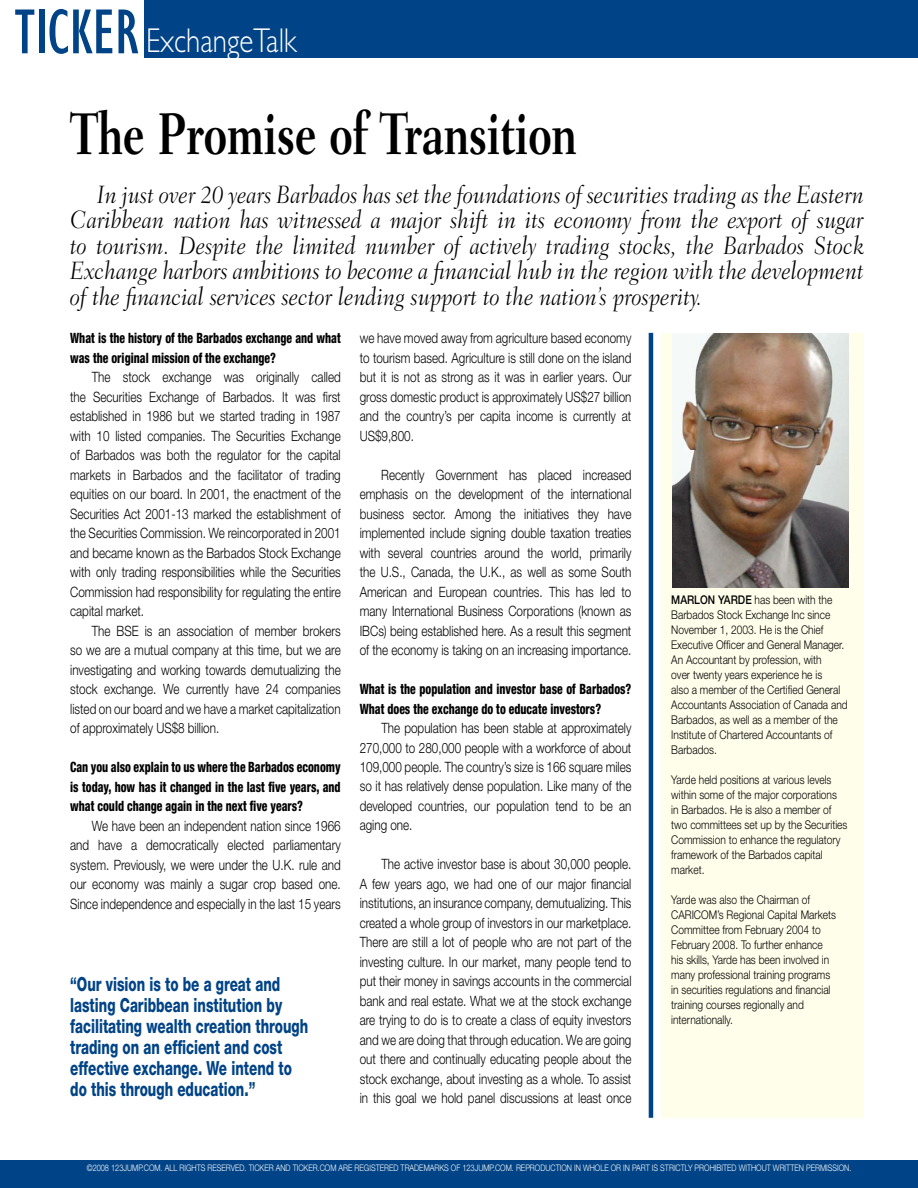
<style>
.page{position:relative;width:918px;height:1188px;background:#fff}
.page>*{position:absolute;margin:0;border:0;box-sizing:border-box;transform-origin:0 0}
.t1{font:700 60px "Fairfield LH";letter-spacing:-.01em;color:#000;scale:.72 1}
.t2{font:300 34.5px "Gill Sans";color:#fff;scale:.84 1}
.t3{font:italic 300 25.5px/25.5px "Fairfield LH";color:#000;text-align:justify;scale:.89 1}
.t4{font:800 19.5px/21px "Helvetica Neue";color:#004386;scale:.69 1}
.t5{font:300 14.25px/19.5px "Helvetica Neue";color:#000;text-align:justify;scale:.82 1}
.t6{font:800 condensed 14.25px/19.5px "Helvetica Neue";color:#000;scale:.82 1}
.t7{font:300 12px/15px "Helvetica Neue";color:#000;scale:.85 1}
.t8{font:300 9px "Helvetica Neue";color:#fff;scale:.82 1}
.s1{font-weight:500}
</style>
<div class="page">
<div style="left:0;top:1160px;width:918px;height:28px;background:#004386"></div>
<div style="left:662px;top:333px;width:202px;height:785px;background:#fffeeb"></div>
<div style="left:144px;top:0;width:774px;height:57px;background:#004386"></div>
<svg style="left:15px;top:10px;width:19px;height:43px"></svg>
<div style="left:39px;top:10px;width:5px;height:43px;background:#004386"></div>
<svg style="left:49px;top:9px;width:63px;height:45px"></svg>
<svg style="left:119px;top:10px;width:19px;height:43px"></svg>
<hr style="left:649px;top:333px;width:4px;height:785px;background:#004386">
<img style="left:673px;top:333px;width:176px;height:255px">
<h2 class="t2" style="left:146px;top:21px;width:181px">ExchangeTalk</h2>
<h1 class="t1" style="left:70px;top:99px;width:706px">The Promise of Transition</h1>
<p class="t3" style="left:70px;top:182px;width:894px;text-indent:27px">In just over 20 years Barbados has set the foundations of securities trading as the Eastern Caribbean nation has witnessed a major shift in its economy from the export of sugar to tourism. Despite the limited number of actively trading stocks, the Barbados Stock Exchange harbors ambitions to become a financial hub in the region with the development of the financial services sector lending support to the nation’s prosperity.</p>
<p class="t6" style="left:70px;top:328px;width:331px">What is the history of the Barbados exchange and what was the original mission of the exchange?</p>
<p class="t5" style="left:70px;top:367px;width:332px;text-indent:22px">The stock exchange was originally called the Securities Exchange of Barbados. It was first established in 1986 but we started trading in 1987 with 10 listed companies. The Securities Exchange of Barbados was both the regulator for the capital markets in Barbados and the facilitator of trading equities on our board. In 2001, the enactment of the Securities Act 2001-13 marked the establishment of the Securities Commission. We reincorporated in 2001 and became known as the Barbados Stock Exchange with only trading responsibilities while the Securities Commission had responsibility for regulating the entire capital market.</p>
<p class="t5" style="left:70px;top:620px;width:332px;text-indent:22px">The BSE is an association of member brokers so we are a mutual company at this time, but we are investigating and working towards demutualizing the stock exchange. We currently have 24 companies listed on our board and we have a market capitalization of approximately US$8 billion.</p>
<p class="t6" style="left:70px;top:757px;width:331px;text-align:justify">Can you also explain to us where the Barbados economy is today, how has it changed in the last five years, and what could change again in the next five years?</p>
<p class="t5" style="left:70px;top:815px;width:332px;text-indent:22px">We have been an independent nation since 1966 and have a democratically elected parliamentary system. Previously, we were under the U.K. rule and our economy was mainly a sugar crop based one.<br>Since independence and especially in the last 15 years</p>
<h3 class="t4" style="left:70px;top:973px;width:346px">“Our vision is to be a great and lasting Caribbean institution by facilitating wealth creation through trading on an efficient and cost effective exchange. We intend to do this through education.”</h3>
<p class="t5" style="left:360px;top:328px;width:333px">we have moved away from agriculture based economy to tourism based. Agriculture is still done on the island but it is not as strong as it was in earlier years. Our gross domestic product is approximately US$27 billion and the country’s per capita income is currently at US$9,800.</p>
<p class="t5" style="left:360px;top:464px;width:333px;text-indent:22px">Recently Government has placed increased emphasis on the development of the international business sector. Among the initiatives they have implemented include signing double taxation treaties with several countries around the world, primarily the U.S., Canada, the U.K., as well as some South American and European countries. This has led to many International Business Corporations (known as IBCs) being established here. As a result this segment of the economy is taking on an increasing importance.</p>
<p class="t6" style="left:360px;top:679px;width:333px">What is the population and investor base of Barbados?<br>What does the exchange do to educate investors?</p>
<p class="t5" style="left:360px;top:718px;width:333px;text-indent:22px">The population has been stable at approximately 270,000 to 280,000 people with a workforce of about 109,000 people. The country’s size is 166 square miles so it has relatively dense population. Like many of the developed countries, our population tend to be an aging one.</p>
<p class="t5" style="left:360px;top:854px;width:333px;text-indent:22px">The active investor base is about 30,000 people.<br>A few years ago, we had one of our major financial institutions, an insurance company, demutualizing. This created a whole group of investors in our marketplace.<br>There are still a lot of people who are not part of the investing culture. In our market, many people tend to put their money in savings accounts in the commercial bank and real estate. What we at the stock exchange are trying to do is to create a class of equity investors and we are doing that through education. We are going out there and continually educating people about the stock exchange, about investing as a whole. To assist in this goal we hold panel discussions at least once</p>
<p class="t7" style="left:671px;top:592px;width:209px"><span class="s1">MARLON YARDE</span> has been with the Barbados Stock Exchange Inc since November 1, 2003. He is the Chief Executive Officer and General Manager.<br>An Accountant by profession, with<br>over twenty years experience he is<br>also a member of the Certified General Accountants Association of Canada and Barbados, as well as a member of the Institute of Chartered Accountants of Barbados.</p>
<p class="t7" style="left:671px;top:772px;width:209px">Yarde held positions at various levels within some of the major corporations<br>in Barbados. He is also a member of two committees set up by the Securities<br>Commission to enhance the regulatory framework of the Barbados capital market.</p>
<p class="t7" style="left:671px;top:892px;width:195px">Yarde was also the Chairman of CARICOM ’s Regional Capital Markets Committee from February 2004 to February 2008. To further enhance his skills, Yarde has been involved in many professional training programs in securities regulations and financial training courses regionally and internationally.</p>
<p class="t8" style="left:87px;top:1162px;width:204px">©2008 123jump.com. All rights reserved. ticke</p>
<p class="t8" style="left:269px;top:1162px;width:40px">r and Ticke</p>
<p class="t8" style="left:313px;top:1162px;width:75px">r.com are registe</p>
<p class="t8" style="left:384px;top:1162px;width:203px">red trademarks of 123jump.com. Reproducti</p>
<p class="t8" style="left:561px;top:1162px;width:193px">on in whole or in part is strictly prohibite</p>
<p class="t8" style="left:732px;top:1162px;width:148px">d without written permission.</p>
</div>
